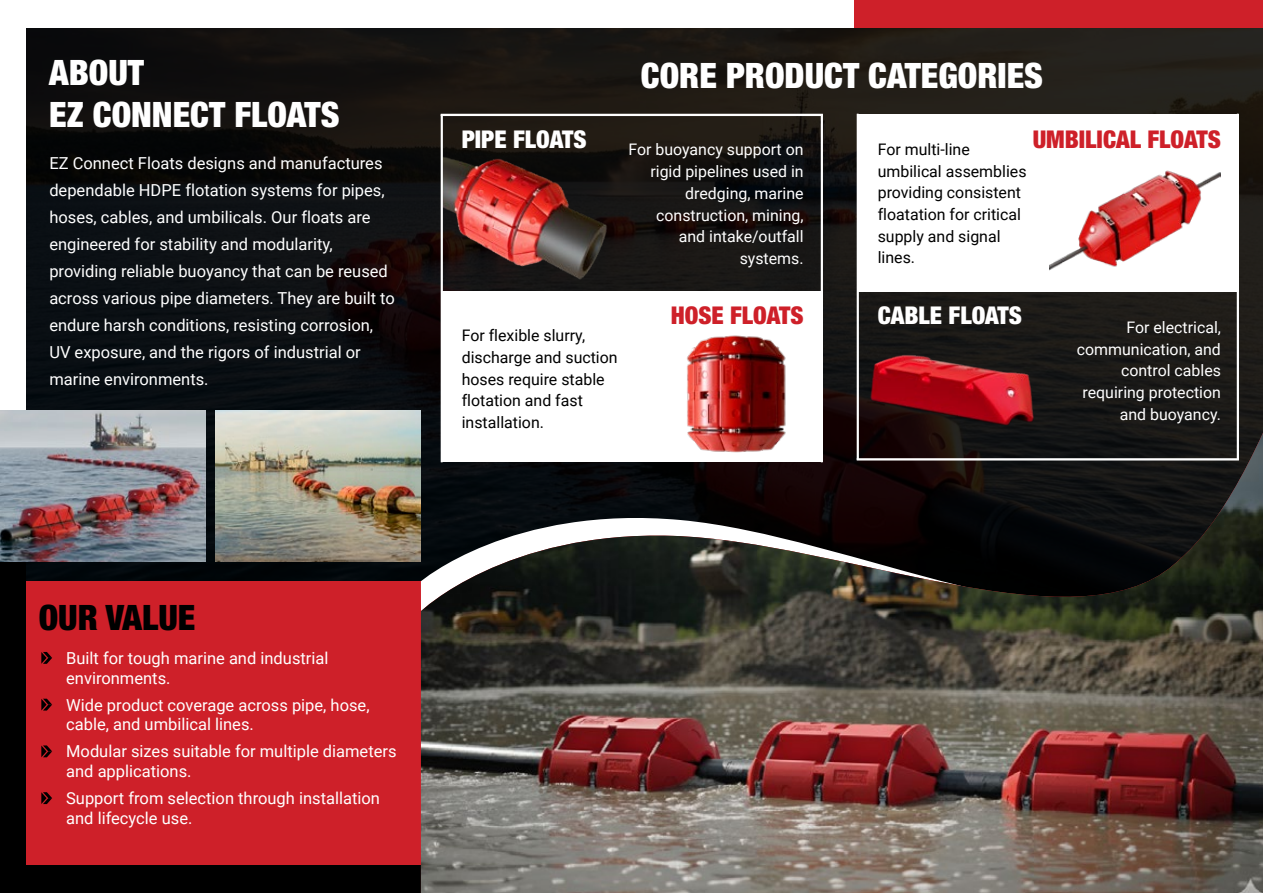
<style>
.page{position:relative;width:1263px;height:893px;background:#fff}
.page>*{position:absolute;margin:0;border:0;box-sizing:border-box;transform-origin:0 0}
.t1{font:900 condensed 35.1px/42.2px "Helvetica Neue";color:#fff}
.t2{font:900 condensed 35.1px "Helvetica Neue";color:#000}
.t3{font:900 condensed 24.45px "Helvetica Neue";color:#ce2029}
.t4{font:900 condensed 24.45px "Helvetica Neue";color:#fff}
.t5{font:16.5px/27px "Roboto";color:#fff}
.t6{font:15.9px/21.8px "Roboto";color:#000}
.t7{font:15.9px/21.8px "Roboto";color:#fff;text-align:right}
</style>
<div class="page">
<div style="left:0;top:558px;width:421px;height:335px;background:#000"></div>
<div style="left:855px;top:0;width:408px;height:292px;background:#ce2029"></div>
<img style="left:26px;top:29px;width:1237px;height:552px">
<div style="left:26px;top:581px;width:768px;height:283px;background:#ce2029"></div>
<svg style="left:41px;top:652px;width:11px;height:12px"></svg>
<svg style="left:41px;top:699px;width:11px;height:12px"></svg>
<svg style="left:41px;top:745px;width:11px;height:12px"></svg>
<svg style="left:41px;top:792px;width:11px;height:12px"></svg>
<hr style="left:821px;top:115px;width:2px;height:347px;background:#fff">
<div style="left:441px;top:292px;width:381px;height:170px;background:#fff"></div>
<img style="left:443px;top:126px;width:170px;height:165px">
<img style="left:687px;top:335px;width:99px;height:98px">
<div style="left:857px;top:114px;width:381px;height:178px;background:#fff"></div>
<img style="left:1049px;top:170px;width:172px;height:101px">
<hr style="left:857px;top:114px;width:2px;height:345px;background:#fff">
<hr style="left:1237px;top:114px;width:2px;height:345px;background:#fff">
<hr style="left:441px;top:115px;width:2px;height:347px;background:#fff">
<hr style="left:441px;top:114px;width:382px;height:2px;background:#fff">
<img style="left:215px;top:411px;width:206px;height:150px">
<img style="left:421px;top:433px;width:842px;height:460px">
<img style="left:0;top:411px;width:206px;height:150px">
<img style="left:829px;top:311px;width:244px;height:156px">
<h1 class="t1" style="left:49px;top:50px;width:292px">ABOUT<br>EZ CONNECT FLOATS</h1>
<p class="t5" style="left:49px;top:149px;width:347px">EZ Connect Floats designs and manufactures dependable HDPE flotation systems for pipes, hoses, cables, and umbilicals. Our floats are engineered for stability and modularity, providing reliable buoyancy that can be reused across various pipe diameters. They are built to endure harsh conditions, resisting corrosion, UV exposure, and the rigors of industrial or marine environments.</p>
<h1 class="t1" style="left:641px;top:54px;width:404px">CORE PRODUCT CATEGORIES</h1>
<h2 class="t4" style="left:462px;top:124px;width:126px">PIPE FLOATS</h2>
<p class="t7" style="left:628px;top:138px;width:177px">For buoyancy support on rigid pipelines used in dredging, marine construction, mining, and intake/outfall systems.</p>
<p class="t6" style="left:462px;top:324px;width:157px">For flexible slurry, discharge and suction hoses require stable flotation and fast installation.</p>
<h2 class="t3" style="left:671px;top:300px;width:134px">HOSE FLOATS</h2>
<h2 class="t3" style="left:1033px;top:124px;width:190px">UMBILICAL FLOATS</h2>
<p class="t6" style="left:878px;top:138px;width:150px">For multi-line umbilical assemblies providing consistent floatation for critical supply and signal lines.</p>
<h2 class="t4" style="left:878px;top:300px;width:146px">CABLE FLOATS</h2>
<p class="t7" style="left:1077px;top:316px;width:146px">For electrical, communication, and control cables requiring protection and buoyancy.</p>
<h1 class="t2" style="left:39px;top:596px;width:158px">OUR VALUE</h1>
<p class="t5" style="left:66px;top:647px;width:264px;line-height:19.8px">Built for tough marine and industrial environments.</p>
<p class="t5" style="left:66px;top:694px;width:305px;line-height:19.8px">Wide product coverage across pipe, hose, cable, and umbilical lines.</p>
<p class="t5" style="left:66px;top:741px;width:332px;line-height:19.8px">Modular sizes suitable for multiple diameters and applications.</p>
<p class="t5" style="left:66px;top:788px;width:315px;line-height:19.8px">Support from selection through installation and lifecycle use.</p>
</div>
